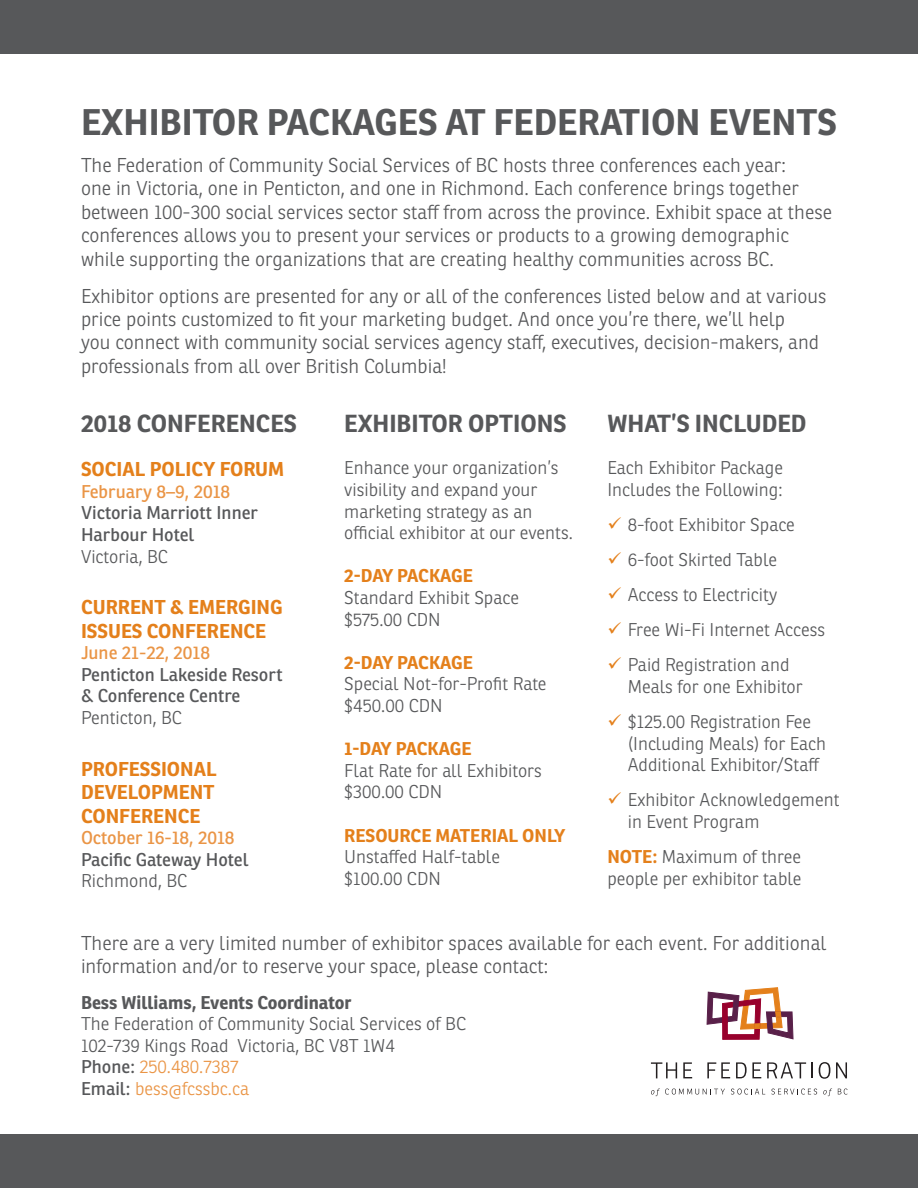
<style>
.page{position:relative;width:918px;height:1188px;background:#fff}
.page>*{position:absolute;margin:0;border:0;box-sizing:border-box;transform-origin:0 0}
.inside_boxes{font:700 36px "Ronnia";color:#57585a}
.inside_boxes-2{font:700 24px "Ronnia";color:#57585a}
.inside_boxes-3{font:300 19.5px/23.4px "Ronnia Basic";color:#57585a}
.inside_boxes-4{font:700 19.5px/23.4px "Ronnia";color:#e4801b}
.inside_boxes-5{font:300 18px/21.6px "Ronnia Basic";color:#57585a}
.inside_boxes-6{font:18px/21.6px "Ronnia Basic Rg";color:#57585a}
.inside_boxes-7{font:18px "Ronnia Basic Rg";color:#ea9546}
.inside_boxes-8{font:300 18px "Ronnia Basic";color:#ea9546}
.inside_boxes-9{font:700 18px "Ronnia";color:#57585a}
.inside_boxes-10{font:700 18px "Ronnia";letter-spacing:-.015em;color:#e4801b}
.s1{font-family:"Ronnia Basic";font-weight:300}
.s2{color:#e4801b}
.s3{font-family:"Ronnia";font-weight:700;color:#e4801b}
.s4{font-family:"Ronnia Basic Rg";font-weight:400;color:#57585a}
</style>
<div class="page">
<div style="left:0;top:0;width:918px;height:54px;background:#57585a"></div>
<div style="left:0;top:1134px;width:918px;height:54px;background:#57585a"></div>
<svg style="left:706px;top:987px;width:88px;height:53px"></svg>
<svg style="left:651px;top:1062px;width:26px;height:16px"></svg>
<svg style="left:683px;top:1062px;width:9px;height:16px"></svg>
<svg style="left:707px;top:1062px;width:23px;height:16px"></svg>
<svg style="left:736px;top:1062px;width:25px;height:16px"></svg>
<svg style="left:767px;top:1062px;width:39px;height:16px"></svg>
<svg style="left:812px;top:1062px;width:1px;height:16px"></svg>
<svg style="left:819px;top:1062px;width:11px;height:17px"></svg>
<svg style="left:836px;top:1062px;width:11px;height:16px"></svg>
<svg style="left:651px;top:1089px;width:74px;height:7px"></svg>
<svg style="left:731px;top:1089px;width:34px;height:6px"></svg>
<svg style="left:771px;top:1089px;width:46px;height:6px"></svg>
<svg style="left:823px;top:1089px;width:9px;height:7px"></svg>
<svg style="left:838px;top:1089px;width:10px;height:6px"></svg>
<p class="inside_boxes" style="left:81px;top:99px;width:757px">EXHIBITOR PACKAGES AT FEDERATION EVENTS</p>
<p class="inside_boxes-3" style="left:81px;top:153px;width:753px">The Federation of Community Social Services of BC hosts three conferences each year:<br>one in Victoria, one in Penticton, and one in Richmond. Each conference brings together between 100-300 social services sector staff from across the province. Exhibit space at these conferences allows you to present your services or products to a growing demographic while supporting the organizations that are creating healthy communities across BC.</p>
<p class="inside_boxes-3" style="left:81px;top:284px;width:747px">Exhibitor options are presented for any or all of the conferences listed below and at various price points customized to fit your marketing budget. And once you’re there, we’ll help<br>you connect with community social services agency staff, executives, decision-makers, and professionals from all over British Columbia!</p>
<p class="inside_boxes-2" style="left:81px;top:409px;width:217px">2018 CONFERENCES</p>
<p class="inside_boxes-4" style="left:81px;top:457px;width:205px">SOCIAL POLICY FORUM</p>
<p class="inside_boxes-7" style="left:81px;top:480px;width:151px">February 8–9, 2018</p>
<p class="inside_boxes-6" style="left:81px;top:502px;width:179px">Victoria Marriott Inner<br>Harbour Hotel</p>
<p class="inside_boxes-5" style="left:81px;top:545px;width:88px">Victoria, BC</p>
<p class="inside_boxes-4" style="left:81px;top:595px;width:203px">CURRENT &amp; EMERGING<br>ISSUES CONFERENCE</p>
<p class="inside_boxes-7" style="left:81px;top:642px;width:131px">June 21-22, 2018</p>
<p class="inside_boxes-6" style="left:81px;top:664px;width:203px">Penticton Lakeside Resort &amp; Conference Centre</p>
<p class="inside_boxes-5" style="left:81px;top:707px;width:102px">Penticton, BC</p>
<p class="inside_boxes-4" style="left:81px;top:757px;width:137px;text-align:justify">PROFESSIONAL DEVELOPMENT CONFERENCE</p>
<p class="inside_boxes-7" style="left:81px;top:827px;width:155px">October 16-18, 2018</p>
<p class="inside_boxes-6" style="left:81px;top:849px;width:169px">Pacific Gateway Hotel<br><span class="s1">Richmond, BC</span></p>
<p class="inside_boxes-2" style="left:608px;top:409px;width:201px">WHAT’S INCLUDED</p>
<p class="inside_boxes-5" style="left:608px;top:457px;width:177px">Each Exhibitor Package<br>Includes the Following:</p>
<p class="inside_boxes-5" style="left:608px;top:514px;width:189px"><span class="s2">✓</span> 8-foot Exhibitor Space</p>
<p class="inside_boxes-5" style="left:608px;top:549px;width:171px"><span class="s2">✓</span> 6-foot Skirted Table</p>
<p class="inside_boxes-5" style="left:608px;top:584px;width:171px"><span class="s2">✓</span> Access to Electricity</p>
<p class="inside_boxes-5" style="left:608px;top:619px;width:219px"><span class="s2">✓</span> Free Wi-Fi Internet Access</p>
<p class="inside_boxes-5" style="left:628px;top:654px;width:176px;text-indent:-20px"><span class="s2">✓</span> Paid Registration and<br>Meals for one Exhibitor</p>
<p class="inside_boxes-5" style="left:628px;top:711px;width:200px;text-indent:-20px"><span class="s2">✓</span> $125.00 Registration Fee (Including Meals) for Each<br>Additional Exhibitor/Staff</p>
<p class="inside_boxes-5" style="left:628px;top:789px;width:213px;text-indent:-20px"><span class="s2">✓</span> Exhibitor Acknowledgement in Event Program</p>
<p class="inside_boxes-5" style="left:608px;top:846px;width:196px"><span class="s3">NOTE:</span> Maximum of three people per exhibitor table</p>
<p class="inside_boxes-2" style="left:344px;top:409px;width:224px">EXHIBITOR OPTIONS</p>
<p class="inside_boxes-5" style="left:344px;top:457px;width:230px">Enhance your organization’s visibility and expand your marketing strategy as an official exhibitor at our events.</p>
<p class="inside_boxes-5" style="left:344px;top:565px;width:176px"><span class="s3">2-DAY PACKAGE<br></span>Standard Exhibit Space $575.00 CDN</p>
<p class="inside_boxes-10" style="left:344px;top:651px;width:130px">2-DAY PACKAGE</p>
<p class="inside_boxes-5" style="left:344px;top:673px;width:204px">Special Not-for-Profit Rate $450.00 CDN</p>
<p class="inside_boxes-10" style="left:344px;top:737px;width:129px">1-DAY PACKAGE</p>
<p class="inside_boxes-5" style="left:344px;top:759px;width:199px">Flat Rate for all Exhibitors $300.00 CDN</p>
<p class="inside_boxes-5" style="left:344px;top:824px;width:223px"><span class="s3">RESOURCE MATERIAL ONLY<br></span>Unstaffed Half-table<br>$100.00 CDN</p>
<p class="inside_boxes-3" style="left:81px;top:931px;width:747px">There are a very limited number of exhibitor spaces available for each event. For additional information and/or to reserve your space, please contact:</p>
<p class="inside_boxes-9" style="left:81px;top:991px;width:272px">Bess Williams, Events Coordinator</p>
<p class="inside_boxes-5" style="left:81px;top:1013px;width:387px">The Federation of Community Social Services of BC</p>
<p class="inside_boxes-5" style="left:81px;top:1034px;width:315px">102-739 Kings Road Victoria, BC V8T 1W4</p>
<p class="inside_boxes-8" style="left:81px;top:1056px;width:159px"><span class="s4">Phone:</span> 250.480.7387</p>
<p class="inside_boxes-8" style="left:81px;top:1077px;width:170px"><span class="s4">Email:</span> bess@fcssbc.ca</p>
</div>
